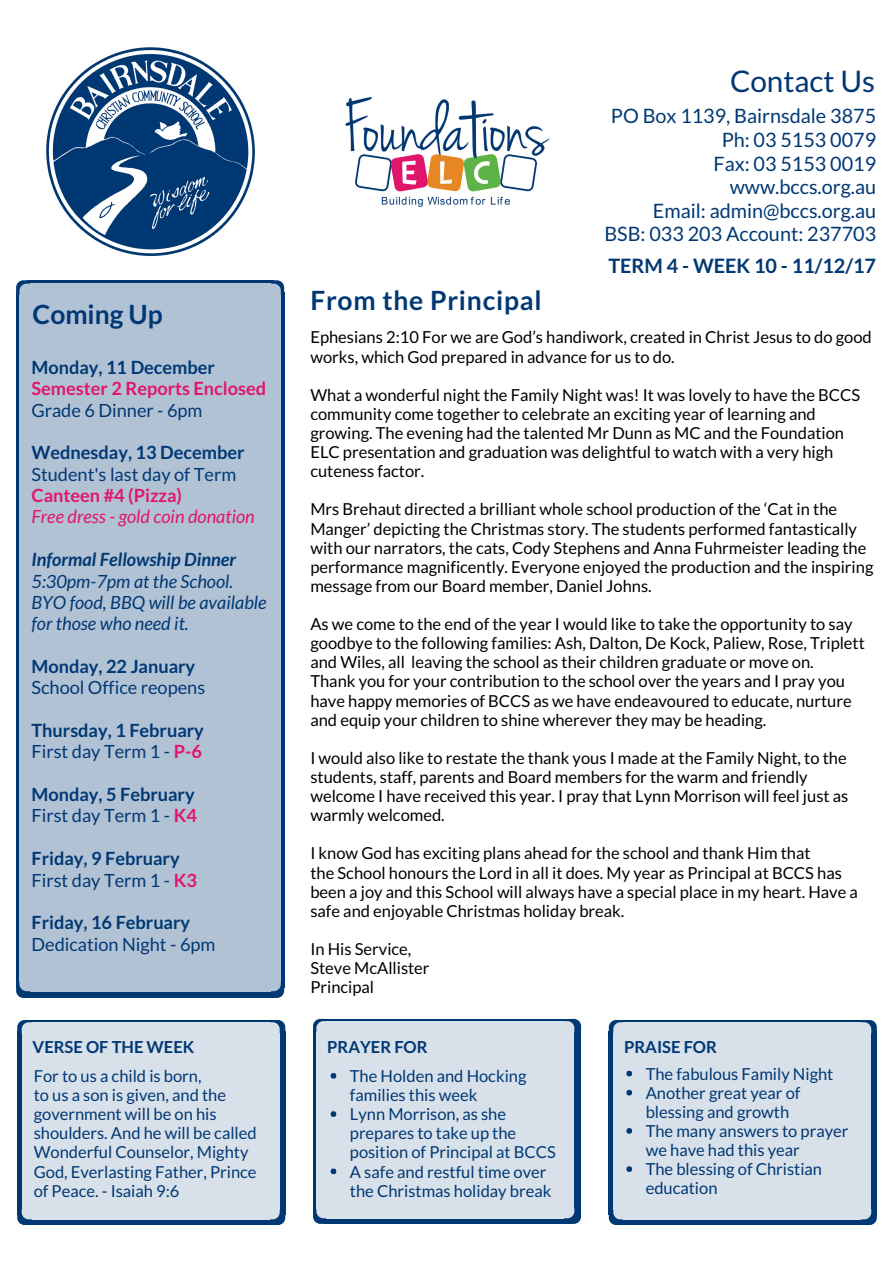
<style>
.page{position:relative;width:893px;height:1263px;background:#fff}
.page>*{position:absolute;margin:0;border:0;box-sizing:border-box;transform-origin:0 0}
.t1{font:29.7px "Lato";color:#003874}
.t2{font:700 26.4px "Lato";letter-spacing:.03em;color:#003874}
.t3{font:700 26.4px "Lato";color:#003874}
.t4{font:19.8px/23.5px "Lato";color:#003874;text-align:right}
.t5{font:700 19.8px "Lato";color:#003874}
.t6{font:700 18.15px/21.3px "Lato";color:#003874}
.t7{font:18.15px "Lato";color:#003874}
.t8{font:italic 18.15px/21.3px "Lato";color:#003874}
.t9{font:700 18.15px "Lato";color:#e0166a}
.t10{font:italic 18.15px "Lato";color:#e0166a}
.t11{font:italic 700 18.15px "Lato";color:#003874}
.t12{font:16.5px/19px "Lato";color:#000}
.t13{font:16.5px/19px "Lato";color:#003874}
.t14{font:700 16.5px "Lato";color:#003874}
.s1{font-weight:400}
.s2{color:#e0166a}
</style>
<div class="page">
<img style="left:46px;top:47px;width:209px;height:210px">
<img style="left:345px;top:97px;width:205px;height:110px">
<div style="left:865px;top:1031px;width:11px;height:184px;background:#003874"></div>
<div style="left:619px;top:1020px;width:247px;height:12px;background:#003874"></div>
<div style="left:608px;top:1031px;width:12px;height:184px;background:#003874"></div>
<svg style="left:624px;top:1219px;width:236px;height:6px"></svg>
<div style="left:570px;top:1030px;width:11px;height:184px;background:#003874"></div>
<div style="left:324px;top:1019px;width:246px;height:12px;background:#003874"></div>
<div style="left:313px;top:1030px;width:11px;height:184px;background:#003874"></div>
<svg style="left:327px;top:1218px;width:236px;height:6px"></svg>
<div style="left:274px;top:1031px;width:11px;height:184px;background:#003874"></div>
<div style="left:28px;top:1020px;width:246px;height:12px;background:#003874"></div>
<div style="left:17px;top:1031px;width:11px;height:184px;background:#003874"></div>
<svg style="left:32px;top:1219px;width:237px;height:6px"></svg>
<div style="left:273px;top:292px;width:11px;height:696px;background:#003874"></div>
<svg style="left:30px;top:280px;width:240px;height:4px"></svg>
<div style="left:16px;top:292px;width:11px;height:696px;background:#003874"></div>
<svg style="left:30px;top:991px;width:240px;height:7px;background:#194b81"></svg>
<svg style="left:270px;top:280px;width:14px;height:15px"></svg>
<div style="left:270px;top:295px;width:11px;height:686px;background:#b2c2d5"></div>
<div style="left:30px;top:295px;width:240px;height:686px;background:#b2c2d5"></div>
<div style="left:30px;top:284px;width:240px;height:11px;background:#b2c2d5"></div>
<svg style="left:16px;top:280px;width:14px;height:15px"></svg>
<div style="left:19px;top:295px;width:11px;height:686px;background:#b2c2d5"></div>
<div style="left:30px;top:981px;width:240px;height:10px;background:#b2c2d5"></div>
<svg style="left:16px;top:981px;width:14px;height:17px"></svg>
<svg style="left:270px;top:981px;width:14px;height:17px"></svg>
<svg style="left:269px;top:1020px;width:16px;height:13px"></svg>
<div style="left:269px;top:1033px;width:11px;height:177px;background:#d8e0e9"></div>
<div style="left:32px;top:1033px;width:237px;height:177px;background:#d8e0e9"></div>
<div style="left:32px;top:1022px;width:237px;height:12px;background:#d8e0e9"></div>
<svg style="left:17px;top:1020px;width:15px;height:14px"></svg>
<div style="left:22px;top:1033px;width:10px;height:177px;background:#d8e0e9"></div>
<div style="left:32px;top:1209px;width:237px;height:10px;background:#d8e0e9"></div>
<svg style="left:17px;top:1209px;width:15px;height:16px"></svg>
<svg style="left:269px;top:1210px;width:16px;height:15px"></svg>
<svg style="left:564px;top:1019px;width:17px;height:13px"></svg>
<div style="left:563px;top:1032px;width:11px;height:176px;background:#d8e0e9"></div>
<div style="left:327px;top:1032px;width:237px;height:176px;background:#d8e0e9"></div>
<div style="left:327px;top:1021px;width:237px;height:11px;background:#d8e0e9"></div>
<svg style="left:313px;top:1019px;width:14px;height:13px"></svg>
<div style="left:316px;top:1032px;width:11px;height:176px;background:#d8e0e9"></div>
<div style="left:327px;top:1208px;width:237px;height:10px;background:#d8e0e9"></div>
<svg style="left:313px;top:1208px;width:14px;height:16px"></svg>
<svg style="left:563px;top:1208px;width:18px;height:16px"></svg>
<svg style="left:860px;top:1020px;width:16px;height:14px"></svg>
<div style="left:860px;top:1033px;width:11px;height:177px;background:#d8e0e9"></div>
<div style="left:623px;top:1033px;width:237px;height:177px;background:#d8e0e9"></div>
<div style="left:623px;top:1022px;width:237px;height:12px;background:#d8e0e9"></div>
<svg style="left:608px;top:1020px;width:15px;height:13px"></svg>
<div style="left:613px;top:1033px;width:11px;height:177px;background:#d8e0e9"></div>
<div style="left:623px;top:1209px;width:237px;height:10px;background:#d8e0e9"></div>
<svg style="left:608px;top:1210px;width:16px;height:15px"></svg>
<svg style="left:860px;top:1209px;width:16px;height:16px"></svg>
<svg style="left:330px;top:1073px;width:6px;height:5px"></svg>
<svg style="left:330px;top:1111px;width:6px;height:6px"></svg>
<svg style="left:330px;top:1168px;width:6px;height:6px"></svg>
<svg style="left:626px;top:1071px;width:6px;height:5px"></svg>
<svg style="left:626px;top:1090px;width:6px;height:5px"></svg>
<svg style="left:626px;top:1128px;width:6px;height:6px"></svg>
<svg style="left:626px;top:1166px;width:6px;height:6px"></svg>
<h1 class="t1" style="left:730px;top:63px;width:146px">Contact Us</h1>
<p class="t4" style="left:604px;top:104px;width:273px">PO Box 1139, Bairnsdale 3875<br>Ph: 03 5153 0079<br>Fax: 03 5153 0019 www.bccs.org.au<br>Email: admin@bccs.org.au<br>BSB: 033 203 Account: 237703</p>
<h2 class="t3" style="left:33px;top:298px;width:132px">Coming Up</h2>
<p class="t6" style="left:31px;top:356px;width:185px">Monday, 11 December</p>
<p class="t9" style="left:31px;top:377px;width:236px">Semester 2 Reports Enclosed</p>
<p class="t7" style="left:31px;top:399px;width:172px">Grade 6 Dinner - 6pm</p>
<p class="t6" style="left:31px;top:442px;width:214px">Wednesday, 13 December</p>
<p class="t7" style="left:31px;top:463px;width:206px">Student's last day of Term</p>
<p class="t9" style="left:31px;top:484px;width:152px">Canteen #4 (Pizza)</p>
<p class="t10" style="left:31px;top:505px;width:225px">Free dress - gold coin donation</p>
<p class="t11" style="left:31px;top:548px;width:206px">Informal Fellowship Dinner</p>
<p class="t8" style="left:31px;top:570px;width:236px">5:30pm-7pm at the School.<br>BYO food, BBQ will be available for those who need it.</p>
<p class="t6" style="left:31px;top:655px;width:165px">Monday, 22 January</p>
<p class="t7" style="left:31px;top:676px;width:175px">School Office reopens</p>
<p class="t6" style="left:31px;top:719px;width:174px">Thursday, 1 February<br><span class="s1">First day Term 1 -</span> <span class="s2">P-6</span></p>
<p class="t6" style="left:31px;top:783px;width:167px">Monday, 5 February<br><span class="s1">First day Term 1 -</span> <span class="s2">K4</span></p>
<p class="t6" style="left:31px;top:847px;width:167px">Friday, 9 February<br><span class="s1">First day Term 1 -</span> <span class="s2">K3</span></p>
<p class="t6" style="left:31px;top:911px;width:160px">Friday, 16 February</p>
<p class="t7" style="left:31px;top:933px;width:185px">Dedication Night - 6pm</p>
<h2 class="t2" style="left:310px;top:284px;width:233px">From the Principal</h2>
<p class="t5" style="left:608px;top:254px;width:269px">TERM 4 - WEEK 10 - 11/12/17</p>
<p class="t12" style="left:310px;top:327px;width:563px">Ephesians 2:10 For we are God’s handiwork, created in Christ Jesus to do good works, which God prepared in advance for us to do.</p>
<p class="t12" style="left:310px;top:385px;width:551px">What a wonderful night the Family Night was! It was lovely to have the BCCS community come together to celebrate an exciting year of learning and growing. The evening had the talented Mr Dunn as MC and the Foundation ELC presentation and graduation was delightful to watch with a very high cuteness factor.</p>
<p class="t12" style="left:310px;top:499px;width:564px">Mrs Brehaut directed a brilliant whole school production of the ‘Cat in the Manger’ depicting the Christmas story. The students performed fantastically with our narrators, the cats, Cody Stephens and Anna Fuhrmeister leading the performance magnificently. Everyone enjoyed the production and the inspiring message from our Board member, Daniel Johns.</p>
<p class="t12" style="left:310px;top:614px;width:556px">As we come to the end of the year I would like to take the opportunity to say goodbye to the following families: Ash, Dalton, De Kock, Paliew, Rose, Triplett and Wiles, all leaving the school as their children graduate or move on.<br>Thank you for your contribution to the school over the years and I pray you have happy memories of BCCS as we have endeavoured to educate, nurture and equip your children to shine wherever they may be heading.</p>
<p class="t12" style="left:310px;top:748px;width:539px">I would also like to restate the thank yous I made at the Family Night, to the students, staff, parents and Board members for the warm and friendly welcome I have received this year. I pray that Lynn Morrison will feel just as warmly welcomed.</p>
<p class="t12" style="left:310px;top:843px;width:549px">I know God has exciting plans ahead for the school and thank Him that<br>the School honours the Lord in all it does. My year as Principal at BCCS has been a joy and this School will always have a special place in my heart. Have a safe and enjoyable Christmas holiday break.</p>
<p class="t12" style="left:310px;top:939px;width:121px">In His Service,<br>Steve McAllister<br>Principal</p>
<p class="t14" style="left:33px;top:1037px;width:163px">VERSE OF THE WEEK</p>
<p class="t14" style="left:327px;top:1037px;width:102px">PRAYER FOR</p>
<p class="t14" style="left:624px;top:1037px;width:94px">PRAISE FOR</p>
<p class="t13" style="left:350px;top:1066px;width:207px">The Holden and Hocking families this week<br>Lynn Morrison, as she prepares to take up the position of Principal at BCCS<br>A safe and restful time over the Christmas holiday break</p>
<p class="t13" style="left:645px;top:1064px;width:204px">The fabulous Family Night<br>Another great year of blessing and growth<br>The many answers to prayer we have had this year<br>The blessing of Christian education</p>
<p class="t13" style="left:34px;top:1066px;width:224px">For to us a child is born,<br>to us a son is given, and the government will be on his shoulders. And he will be called<br>Wonderful Counselor, Mighty<br>God, Everlasting Father, Prince of Peace. - Isaiah 9:6</p>
</div>
